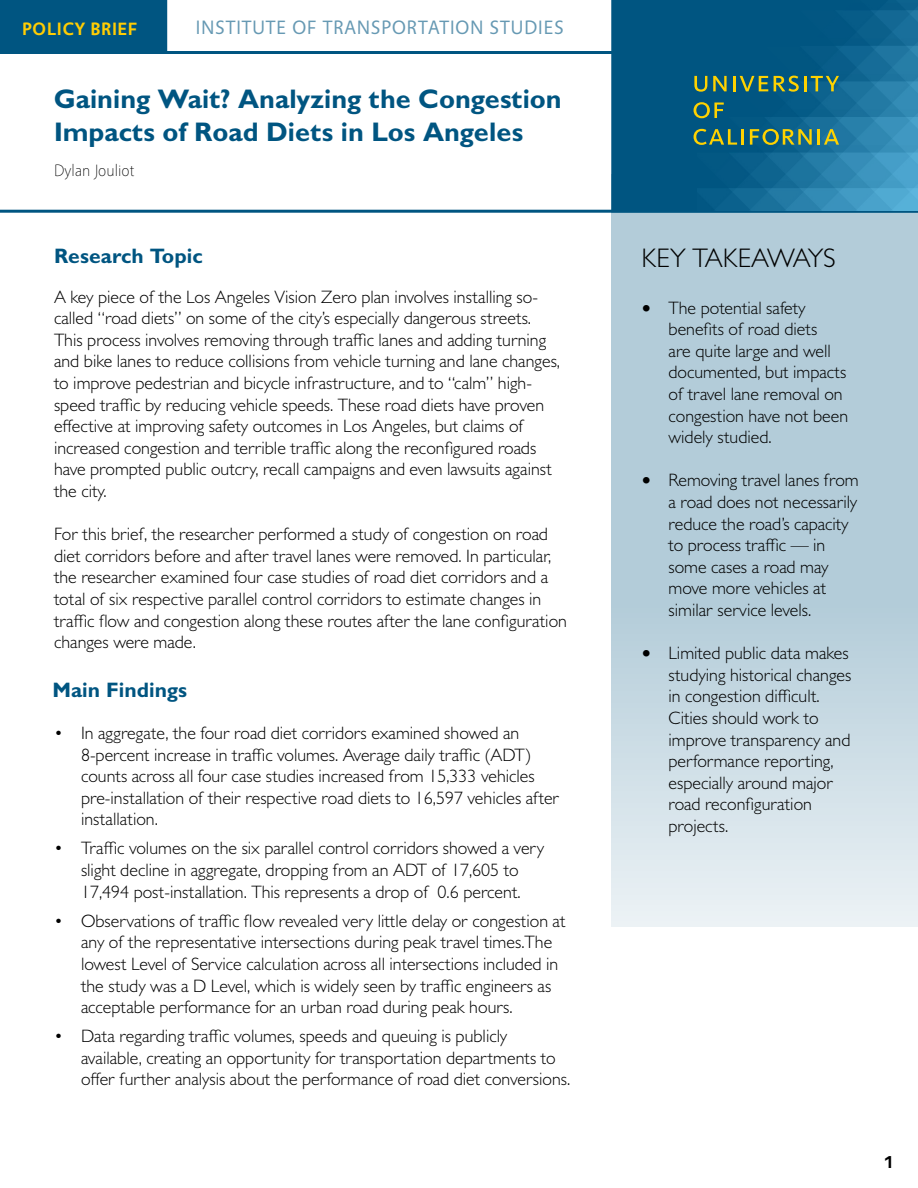
<style>
.page{position:relative;width:918px;height:1188px;background:#fff}
.page>*{position:absolute;margin:0;border:0;box-sizing:border-box;transform-origin:0 0}
.t1{font:700 27px/32.4px "Gill Sans";color:#005581}
.t2{font:300 27px "Gill Sans";letter-spacing:-.01em;color:#000}
.t3{font:700 21px "Gill Sans";color:#005581}
.t4{font:19.5px "Vegur";letter-spacing:.05em;color:#005581}
.t5{font:300 18px/21.6px "Gill Sans";color:#000}
.t6{font:700 18px "Vegur";letter-spacing:.06em;color:#ffcd03}
.t7{font:700 18px "Vegur";color:#000}
.t8{font:300 16.5px "Vegur";color:#000}
.s1{font-family:"Verdana";font-weight:400}
</style>
<div class="page">
<div style="left:611px;top:0;width:87px;height:175px;background:#005581"></div>
<hr style="left:0;top:210px;width:918px;height:3px;background:#005581">
<svg style="left:611px;top:175px;width:307px;height:752px;background:#bcd2dd"></svg>
<div style="left:0;top:0;width:167px;height:51px;background:#005581"></div>
<hr style="left:0;top:51px;width:680px;height:3px;background:#005581">
<img style="left:698px;top:0;width:220px;height:211px">
<svg style="left:694px;top:76px;width:13px;height:16px"></svg>
<svg style="left:713px;top:76px;width:14px;height:15px"></svg>
<svg style="left:733px;top:76px;width:35px;height:15px"></svg>
<svg style="left:774px;top:76px;width:65px;height:16px"></svg>
<svg style="left:694px;top:102px;width:30px;height:16px"></svg>
<svg style="left:694px;top:129px;width:50px;height:16px"></svg>
<svg style="left:750px;top:129px;width:62px;height:16px"></svg>
<hr style="left:817px;top:129px;width:3px;height:16px;background:#ffd200">
<svg style="left:824px;top:129px;width:15px;height:16px"></svg>
<p class="t6" style="left:22px;top:19px;width:116px">POLICY BRIEF</p>
<p class="t4" style="left:196px;top:17px;width:369px">INSTITUTE OF TRANSPORTATION STUDIES</p>
<h1 class="t1" style="left:54px;top:83px;width:509px">Gaining Wait? Analyzing the Congestion<br>Impacts of Road Diets in Los Angeles</h1>
<p class="t8" style="left:54px;top:162px;width:82px">Dylan Jouliot</p>
<p class="t3" style="left:54px;top:243px;width:150px">Research Topic</p>
<p class="t5" style="left:54px;top:285px;width:508px">A key piece of the Los Angeles Vision Zero plan involves installing so&shy;called “road diets” on some of the city’s especially dangerous streets.<br>This process involves removing through traffic lanes and adding turning and bike lanes to reduce collisions from vehicle turning and lane changes, to improve pedestrian and bicycle infrastructure, and to “calm” high&shy;speed traffic by reducing vehicle speeds. These road diets have proven effective at improving safety outcomes in Los Angeles, but claims of increased congestion and terrible traffic along the reconfigured roads have prompted public outcry, recall campaigns and even lawsuits against the city.</p>
<p class="t5" style="left:54px;top:523px;width:515px">For this brief, the researcher performed a study of congestion on road diet corridors before and after travel lanes were removed. In particular, the researcher examined four case studies of road diet corridors and a total of six respective parallel control corridors to estimate changes in traffic flow and congestion along these routes after the lane configuration changes were made.</p>
<p class="t3" style="left:53px;top:677px;width:136px">Main Findings</p>
<p class="t5" style="left:81px;top:722px;width:480px;text-indent:-27px">• In aggregate, the four road diet corridors examined showed an 8-percent increase in traffic volumes. Average daily traffic (ADT) counts across all four case studies increased from 15,333 vehicles pre-installation of their respective road diets to 16,597 vehicles after installation.</p>
<p class="t5" style="left:54px;top:837px;width:492px;text-align:center">• Traffic volumes on the six parallel control corridors showed a very slight decline in aggregate, dropping from an ADT of 17,605 to<br>17,494 post-installation. This represents a drop of 0.6 percent.</p>
<p class="t5" style="left:81px;top:910px;width:486px;text-indent:-27px">• Observations of traffic flow revealed very little delay or congestion at any of the representative intersections during peak travel times.The lowest Level of Service calculation across all intersections included in the study was a D Level, which is widely seen by traffic engineers as acceptable performance for an urban road during peak hours.</p>
<p class="t5" style="left:81px;top:1025px;width:491px;text-indent:-27px">• Data regarding traffic volumes, speeds and queuing is publicly available, creating an opportunity for transportation departments to offer further analysis about the performance of road diet conversions.</p>
<h1 class="t2" style="left:642px;top:242px;width:195px">KEY TAKEAWAYS</h1>
<p class="t5" style="left:669px;top:296px;width:181px;text-indent:-27px"><span class="s1">•</span> The potential safety benefits of road diets<br>are quite large and well documented, but impacts of travel lane removal on congestion have not been widely studied.</p>
<p class="t5" style="left:669px;top:469px;width:192px;text-indent:-27px"><span class="s1">•</span> Removing travel lanes from a road does not necessarily reduce the road’s capacity to process traffic — in some cases a road may move more vehicles at similar service levels.</p>
<p class="t5" style="left:669px;top:642px;width:184px;text-indent:-27px"><span class="s1">•</span> Limited public data makes studying historical changes in congestion difficult.<br>Cities should work to improve transparency and performance reporting, especially around major road reconfiguration projects.</p>
<p class="t7" style="left:883px;top:1152px;width:11px">1</p>
</div>
